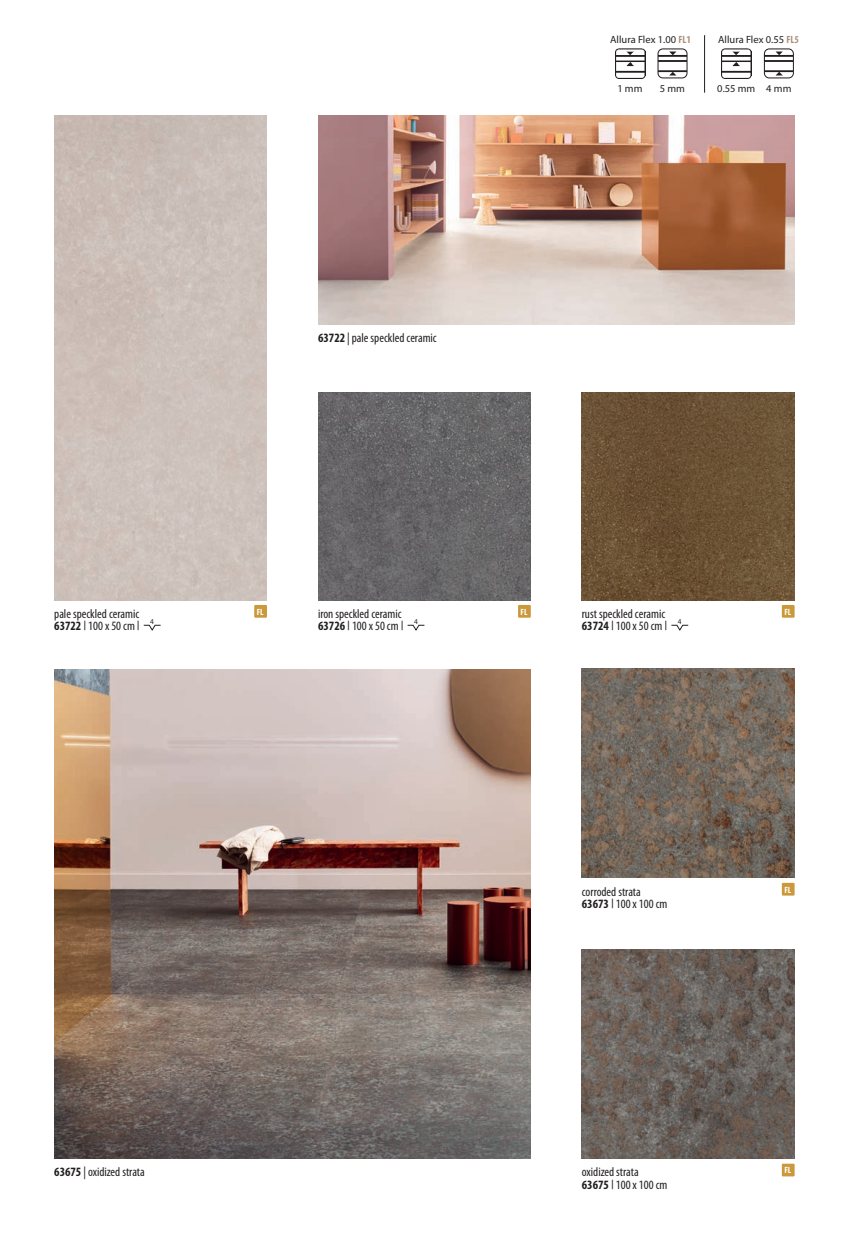
<style>
.page{position:relative;width:851px;height:1234px;background:#fff}
.page>*{position:absolute;margin:0;border:0;box-sizing:border-box;transform-origin:0 0}
.t1{font:condensed 12.75px "Myriad Pro";color:#231f20}
.t2{font:10.5px "Myriad Pro";color:#231f20}
.t3{font:700 condensed 9px "Myriad Pro";color:#fff}
.t4{font:7.35px "Myriad Pro";color:#231f20}
.s1{font-weight:700}
.s2{font-weight:700;font-stretch:condensed;color:#ac907a}
.s3{font-family:"Helvetica Neue LT Pro"}
</style>
<div class="page">
<img style="left:581px;top:949px;width:213px;height:208px">
<img style="left:581px;top:392px;width:213px;height:208px">
<img style="left:318px;top:392px;width:212px;height:208px">
<img style="left:581px;top:668px;width:213px;height:209px">
<img style="left:54px;top:669px;width:476px;height:488px">
<img style="left:318px;top:116px;width:476px;height:208px">
<img style="left:615px;top:48px;width:30px;height:30px">
<img style="left:721px;top:48px;width:30px;height:30px">
<hr style="left:704px;top:35px;width:1px;height:58px;background:#231f20">
<div style="left:254px;top:604px;width:13px;height:13px;background:#cb993b"></div>
<svg style="left:144px;top:624px;width:17px;height:6px"></svg>
<div style="left:518px;top:604px;width:12px;height:13px;background:#cb993b"></div>
<svg style="left:407px;top:624px;width:17px;height:6px"></svg>
<div style="left:781px;top:604px;width:13px;height:13px;background:#cb993b"></div>
<svg style="left:671px;top:624px;width:17px;height:6px"></svg>
<div style="left:781px;top:882px;width:13px;height:13px;background:#cb993b"></div>
<div style="left:781px;top:1163px;width:13px;height:13px;background:#cb993b"></div>
<p class="t1" style="left:318px;top:330px;width:120px"><span class="s1">63722</span> | pale speckled ceramic</p>
<p class="t2" style="left:610px;top:33px;width:82px">Allura Flex 1.00 <span class="s2">FL1</span></p>
<p class="t2" style="left:617px;top:82px;width:27px">1 mm</p>
<p class="t2" style="left:659px;top:82px;width:27px">5 mm</p>
<p class="t2" style="left:718px;top:33px;width:82px">Allura Flex 0.55 <span class="s2">FL5</span></p>
<p class="t2" style="left:717px;top:82px;width:76px">0.55 mm 4 mm</p>
<p class="t1" style="left:54px;top:605px;width:86px">pale speckled ceramic</p>
<p class="t3" style="left:257px;top:606px;width:8px">FL</p>
<p class="t1" style="left:54px;top:618px;width:87px"><span class="s1">63722</span> <span class="s3">|</span> 100 x 50 cm <span class="s3">|</span></p>
<p class="t4" style="left:150px;top:617px;width:5px">4</p>
<p class="t1" style="left:318px;top:605px;width:85px">iron speckled ceramic</p>
<p class="t3" style="left:520px;top:606px;width:8px">FL</p>
<p class="t1" style="left:318px;top:618px;width:87px"><span class="s1">63726</span> <span class="s3">|</span> 100 x 50 cm <span class="s3">|</span></p>
<p class="t4" style="left:414px;top:617px;width:5px">4</p>
<p class="t1" style="left:581px;top:605px;width:85px">rust speckled ceramic</p>
<p class="t3" style="left:784px;top:606px;width:8px">FL</p>
<p class="t1" style="left:581px;top:618px;width:87px"><span class="s1">63724</span> <span class="s3">|</span> 100 x 50 cm <span class="s3">|</span></p>
<p class="t4" style="left:677px;top:617px;width:5px">4</p>
<p class="t1" style="left:581px;top:883px;width:60px">corroded strata</p>
<p class="t3" style="left:784px;top:883px;width:8px">FL</p>
<p class="t1" style="left:581px;top:896px;width:87px"><span class="s1">63673</span> <span class="s3">|</span> 100 x 100 cm</p>
<p class="t1" style="left:54px;top:1163px;width:92px"><span class="s1">63675</span> | oxidized strata</p>
<p class="t1" style="left:581px;top:1164px;width:58px">oxidized strata</p>
<p class="t3" style="left:784px;top:1164px;width:8px">FL</p>
<p class="t1" style="left:581px;top:1176px;width:87px"><span class="s1">63675</span> <span class="s3">|</span> 100 x 100 cm</p>
</div>
